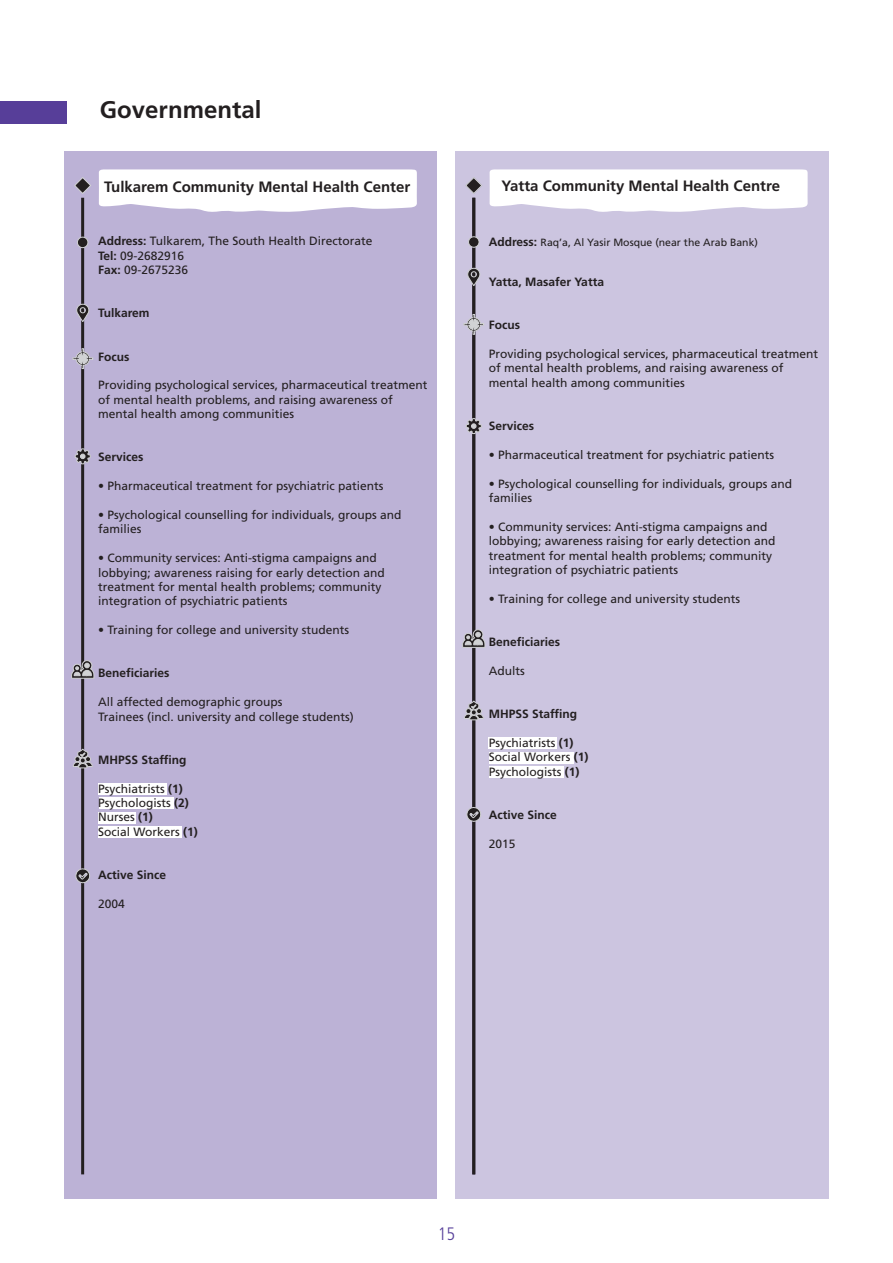
<style>
.page{position:relative;width:893px;height:1263px;background:#fff}
.page>*{position:absolute;margin:0;border:0;box-sizing:border-box;transform-origin:0 0}
.t1{font:700 24px "Frutiger LT Std";color:#231f20}
.t2{font:300 condensed 18px "Frutiger LT Std";color:#57409a}
.t3{font:700 15px "Frutiger LT Std";color:#231f20}
.t4{font:12px/14.4px "Frutiger LT Std";color:#231f20}
.t5{font:700 12px "Frutiger LT Std";color:#231f20}
.t6{font:10.5px "Frutiger LT Std";color:#231f20}
.s1{font-weight:700}
</style>
<div class="page">
<div style="left:64px;top:152px;width:373px;height:1047px;background:#bcb2d6"></div>
<div style="left:455px;top:152px;width:374px;height:1047px;background:#ccc5e0"></div>
<svg style="left:490px;top:169px;width:318px;height:43px"></svg>
<div style="left:489px;top:737px;width:68px;height:12px;background:#fff"></div>
<div style="left:489px;top:752px;width:85px;height:11px;background:#fff"></div>
<div style="left:489px;top:766px;width:75px;height:12px;background:#fff"></div>
<hr style="left:472px;top:198px;width:3px;height:976px;background:#231f20">
<svg style="left:465px;top:177px;width:17px;height:17px"></svg>
<svg style="left:467px;top:268px;width:13px;height:19px"></svg>
<svg style="left:463px;top:314px;width:21px;height:21px"></svg>
<svg style="left:462px;top:629px;width:23px;height:27px"></svg>
<div style="left:0;top:101px;width:66px;height:23px;background:#573e99"></div>
<svg style="left:466px;top:414px;width:16px;height:20px"></svg>
<svg style="left:464px;top:700px;width:20px;height:32px"></svg>
<svg style="left:466px;top:798px;width:15px;height:24px"></svg>
<hr style="left:81px;top:198px;width:3px;height:976px;background:#231f20">
<svg style="left:74px;top:177px;width:17px;height:17px"></svg>
<svg style="left:99px;top:169px;width:318px;height:43px"></svg>
<svg style="left:76px;top:304px;width:13px;height:19px"></svg>
<div style="left:99px;top:783px;width:68px;height:12px;background:#fff"></div>
<div style="left:99px;top:798px;width:74px;height:11px;background:#fff"></div>
<div style="left:99px;top:812px;width:37px;height:11px;background:#fff"></div>
<div style="left:99px;top:826px;width:83px;height:11px;background:#fff"></div>
<svg style="left:72px;top:348px;width:21px;height:21px"></svg>
<svg style="left:71px;top:660px;width:24px;height:27px"></svg>
<svg style="left:75px;top:445px;width:16px;height:19px"></svg>
<svg style="left:73px;top:748px;width:20px;height:32px"></svg>
<svg style="left:75px;top:859px;width:15px;height:25px"></svg>
<div style="left:77px;top:237px;width:11px;height:11px;background:#231f20;border-radius:50%"></div>
<div style="left:77px;top:237px;width:11px;height:11px;border:1px solid #d1d2d4;border-radius:50%"></div>
<div style="left:468px;top:237px;width:11px;height:10px;background:#231f20;border-radius:50%"></div>
<div style="left:468px;top:236px;width:11px;height:12px;border:1px solid #d1d2d4;border-radius:50%"></div>
<h1 class="t1" style="left:100px;top:95px;width:163px">Governmental</h1>
<p class="t3" style="left:104px;top:177px;width:307px">Tulkarem Community Mental Health Center</p>
<p class="t4" style="left:98px;top:234px;width:276px"><span class="s1">Address:</span> Tulkarem, The South Health Directorate<br><span class="s1">Tel:</span> 09-2682916<br><span class="s1">Fax:</span> 09-2675236</p>
<p class="t5" style="left:98px;top:306px;width:53px">Tulkarem</p>
<p class="t5" style="left:98px;top:349px;width:33px">Focus</p>
<p class="t4" style="left:98px;top:378px;width:331px">Providing psychological services, pharmaceutical treatment of mental health problems, and raising awareness of mental health among communities</p>
<p class="t5" style="left:98px;top:450px;width:47px">Services</p>
<p class="t4" style="left:98px;top:479px;width:287px">• Pharmaceutical treatment for psychiatric patients</p>
<p class="t4" style="left:98px;top:508px;width:305px">• Psychological counselling for individuals, groups and families</p>
<p class="t4" style="left:98px;top:551px;width:288px">• Community services: Anti-stigma campaigns and lobbying; awareness raising for early detection and treatment for mental health problems; community integration of psychiatric patients</p>
<p class="t4" style="left:98px;top:623px;width:253px">• Training for college and university students</p>
<p class="t5" style="left:98px;top:666px;width:73px">Beneficiaries</p>
<p class="t4" style="left:98px;top:695px;width:257px">All affected demographic groups<br>Trainees (incl. university and college students(</p>
<p class="t5" style="left:98px;top:753px;width:90px">MHPSS Staffing</p>
<p class="t4" style="left:98px;top:781px;width:101px">Psychiatrists <span class="s1">(1)<br></span>Psychologists <span class="s1">(2)<br></span>Nurses <span class="s1">(1)<br></span>Social Workers <span class="s1">(1)</span></p>
<p class="t5" style="left:98px;top:868px;width:70px">Active Since</p>
<p class="t4" style="left:98px;top:896px;width:28px">2004</p>
<p class="t3" style="left:502px;top:177px;width:280px">Yatta Community Mental Health Centre</p>
<p class="t5" style="left:489px;top:235px;width:50px">Address:</p>
<p class="t5" style="left:489px;top:275px;width:117px">Yatta, Masafer Yatta</p>
<p class="t5" style="left:489px;top:318px;width:33px">Focus</p>
<p class="t4" style="left:489px;top:347px;width:331px">Providing psychological services, pharmaceutical treatment of mental health problems, and raising awareness of mental health among communities</p>
<p class="t5" style="left:489px;top:419px;width:47px">Services</p>
<p class="t4" style="left:489px;top:447px;width:287px">• Pharmaceutical treatment for psychiatric patients</p>
<p class="t4" style="left:489px;top:476px;width:305px">• Psychological counselling for individuals, groups and families</p>
<p class="t4" style="left:489px;top:519px;width:288px">• Community services: Anti-stigma campaigns and lobbying; awareness raising for early detection and treatment for mental health problems; community integration of psychiatric patients</p>
<p class="t4" style="left:489px;top:591px;width:253px">• Training for college and university students</p>
<p class="t5" style="left:489px;top:635px;width:73px">Beneficiaries</p>
<p class="t4" style="left:489px;top:663px;width:37px">Adults</p>
<p class="t5" style="left:489px;top:707px;width:90px">MHPSS Staffing</p>
<p class="t4" style="left:489px;top:735px;width:101px">Psychiatrists <span class="s1">(1)<br></span>Social Workers <span class="s1">(1)<br></span>Psychologists <span class="s1">(1)</span></p>
<p class="t5" style="left:489px;top:808px;width:70px">Active Since</p>
<p class="t4" style="left:489px;top:836px;width:28px">2015</p>
<p class="t6" style="left:541px;top:237px;width:219px">Raq ,a’ Al Yasir Mosque (near the Arab Bank(</p>
<h2 class="t2" style="left:438px;top:1224px;width:19px">15</h2>
</div>
